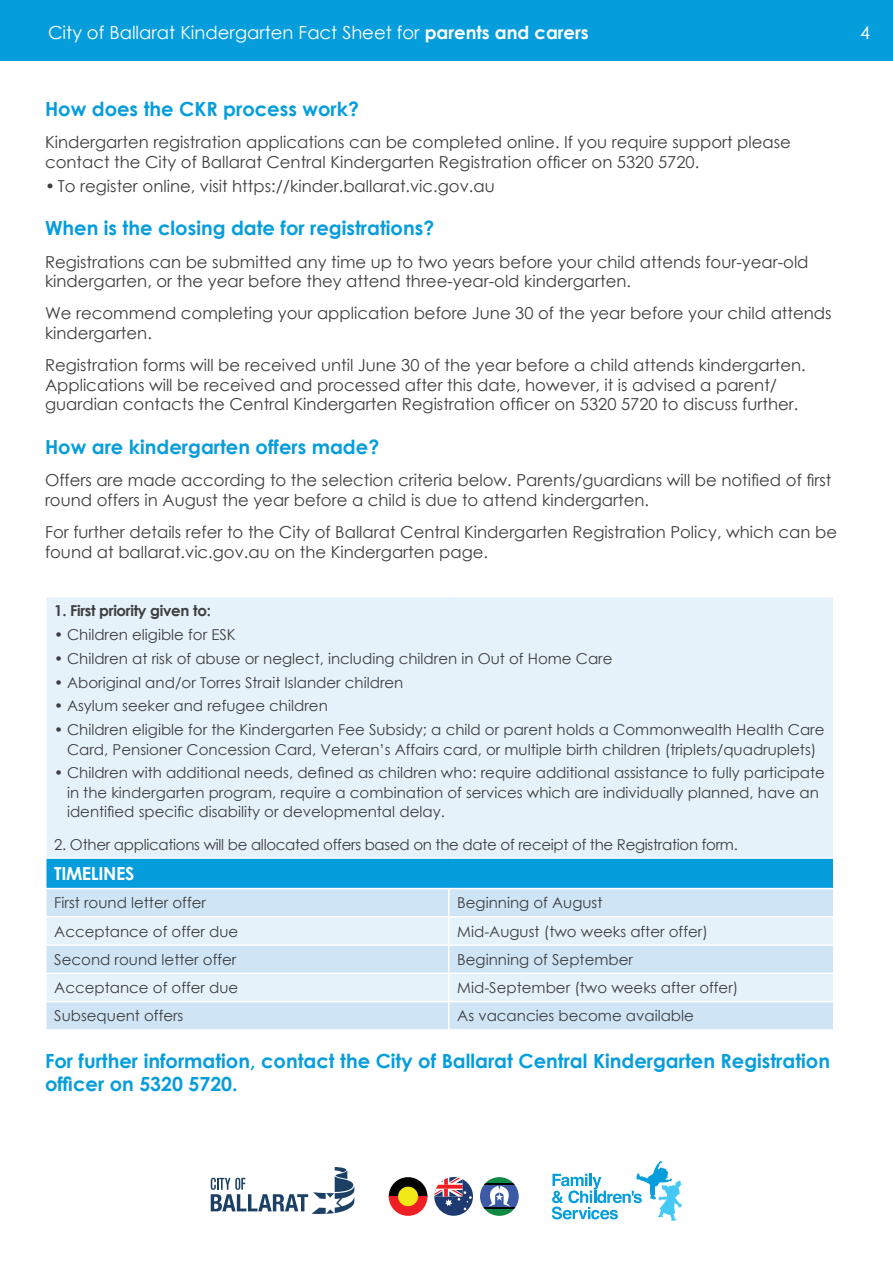
<style>
.page{position:relative;width:893px;height:1263px;background:#fff}
.page>*{position:absolute;margin:0;border:0;box-sizing:border-box;transform-origin:0 0}
.t1{font:700 19.5px/22.5px "Century Gothic";color:#069ddc}
.t2{font:18px "Century Gothic";color:#fff}
.t3{font:700 18px "Century Gothic";letter-spacing:-.02em;color:#fff}
.t4{font:16.5px/19.5px "Century Gothic";color:#3e3e3f}
.t5{font:15px/19.5px "Century Gothic";color:#3e3e3f;text-align:center}
.t6{font:15px "Century Gothic";letter-spacing:-.02em;color:#3e3e3f}
.t7{font:700 15px "Century Gothic";letter-spacing:-.02em;color:#3e3e3f}
.s1{font-weight:700}
</style>
<div class="page">
<svg style="left:211px;top:1167px;width:143px;height:47px"></svg>
<svg style="left:434px;top:1177px;width:39px;height:39px"></svg>
<svg style="left:389px;top:1177px;width:38px;height:19px"></svg>
<svg style="left:389px;top:1196px;width:38px;height:20px"></svg>
<div style="left:398px;top:1187px;width:20px;height:19px;background:#f1ea17;border-radius:50%"></div>
<svg style="left:484px;top:1209px;width:30px;height:7px"></svg>
<svg style="left:485px;top:1177px;width:28px;height:6px"></svg>
<hr style="left:480px;top:1183px;width:39px;height:2px;background:#040503">
<hr style="left:480px;top:1207px;width:39px;height:2px;background:#040503">
<div style="left:480px;top:1185px;width:39px;height:22px;background:#3c5aa6"></div>
<svg style="left:488px;top:1186px;width:23px;height:21px"></svg>
<svg style="left:552px;top:1161px;width:131px;height:60px"></svg>
<div style="left:0;top:0;width:893px;height:61px;background:#069ddc"></div>
<div style="left:46px;top:597px;width:787px;height:260px;background:#e6f2fa"></div>
<div style="left:46px;top:858px;width:788px;height:30px;background:#069ddc"></div>
<svg style="left:46px;top:889px;width:787px;height:140px;background:#d8eaf7"></svg>
<hr style="left:45px;top:857px;width:404px;height:2px;background:#fff">
<hr style="left:449px;top:857px;width:385px;height:2px;background:#fff">
<hr style="left:45px;top:916px;width:404px;height:1px;background:#fff">
<hr style="left:449px;top:916px;width:385px;height:1px;background:#fff">
<hr style="left:45px;top:944px;width:404px;height:2px;background:#fff">
<hr style="left:449px;top:944px;width:385px;height:2px;background:#fff">
<hr style="left:45px;top:972px;width:404px;height:2px;background:#fff">
<hr style="left:449px;top:972px;width:385px;height:2px;background:#fff">
<hr style="left:45px;top:1001px;width:404px;height:1px;background:#fff">
<hr style="left:449px;top:1001px;width:385px;height:1px;background:#fff">
<svg style="left:448px;top:889px;width:1px;height:140px"></svg>
<svg style="left:833px;top:859px;width:1px;height:29px"></svg>
<p class="t2" style="left:48px;top:20px;width:542px">City of Ballarat Kindergarten Fact Sheet for <span class="s1">parents and carers</span></p>
<p class="t2" style="left:860px;top:20px;width:11px">4</p>
<p class="t1" style="left:45px;top:97px;width:315px">How does the CKR process work?</p>
<p class="t4" style="left:45px;top:132px;width:747px">Kindergarten registration applications can be completed online. If you require support please contact the City of Ballarat Central Kindergarten Registration officer on 5320 5720.</p>
<p class="t4" style="left:45px;top:176px;width:451px">• To register online, visit https://kinder.ballarat.vic.gov.au</p>
<p class="t1" style="left:45px;top:216px;width:391px">When is the closing date for registrations?</p>
<p class="t4" style="left:45px;top:252px;width:765px">Registrations can be submitted any time up to two years before your child attends four-year-old kindergarten, or the year before they attend three-year-old kindergarten.</p>
<p class="t4" style="left:45px;top:303px;width:788px">We recommend completing your application before June 30 of the year before your child attends kindergarten.</p>
<p class="t4" style="left:45px;top:355px;width:762px">Registration forms will be received until June 30 of the year before a child attends kindergarten.<br>Applications will be received and processed after this date, however, it is advised a parent/ guardian contacts the Central Kindergarten Registration officer on 5320 5720 to discuss further.</p>
<p class="t1" style="left:45px;top:435px;width:336px">How are kindergarten offers made?</p>
<p class="t4" style="left:45px;top:470px;width:788px">Offers are made according to the selection criteria below. Parents/guardians will be notified of first round offers in August the year before a child is due to attend kindergarten.</p>
<p class="t4" style="left:45px;top:522px;width:794px">For further details refer to the City of Ballarat Central Kindergarten Registration Policy, which can be found at ballarat.vic.gov.au on the Kindergarten page.</p>
<p class="t7" style="left:54px;top:599px;width:158px">1. First priority given to:</p>
<p class="t5" style="left:54px;top:625px;width:183px">• Children eligible for ESK</p>
<p class="t5" style="left:54px;top:648px;width:560px">• Children at risk of abuse or neglect, including children in Out of Home Care</p>
<p class="t5" style="left:54px;top:672px;width:351px">• Aboriginal and/or Torres Strait Islander children</p>
<p class="t5" style="left:54px;top:696px;width:275px">• Asylum seeker and refugee children</p>
<p class="t5" style="left:54px;top:720px;width:772px">• Children eligible for the Kindergarten Fee Subsidy; a child or parent holds a Commonwealth Health Care<br>Card, Pensioner Concession Card, Veteran’s Affairs card, or multiple birth children (triplets/quadruplets)</p>
<p class="t5" style="left:67px;top:763px;width:759px;text-align:left;text-indent:-13px">• Children with additional needs, defined as children who: require additional assistance to fully participate in the kindergarten program, require a combination of services which are individually planned, have an identified specific disability or developmental delay.</p>
<p class="t6" style="left:54px;top:834px;width:685px">2. Other applications will be allocated offers based on the date of receipt of the Registration form.</p>
<p class="t3" style="left:54px;top:860px;width:82px">TIMELINES</p>
<p class="t5" style="left:54px;top:893px;width:153px">First round letter offer</p>
<p class="t5" style="left:457px;top:893px;width:147px">Beginning of August</p>
<p class="t5" style="left:54px;top:921px;width:186px">Acceptance of offer due</p>
<p class="t5" style="left:457px;top:921px;width:252px">Mid-August (two weeks after offer)</p>
<p class="t5" style="left:54px;top:949px;width:184px">Second round letter offer</p>
<p class="t5" style="left:457px;top:949px;width:177px">Beginning of September</p>
<p class="t5" style="left:54px;top:978px;width:186px">Acceptance of offer due</p>
<p class="t5" style="left:457px;top:978px;width:283px">Mid-September (two weeks after offer)</p>
<p class="t5" style="left:54px;top:1006px;width:131px">Subsequent offers</p>
<p class="t5" style="left:457px;top:1006px;width:238px">As vacancies become available</p>
<p class="t1" style="left:45px;top:1049px;width:787px">For further information, contact the City of Ballarat Central Kindergarten Registration officer on 5320 5720.</p>
</div>
